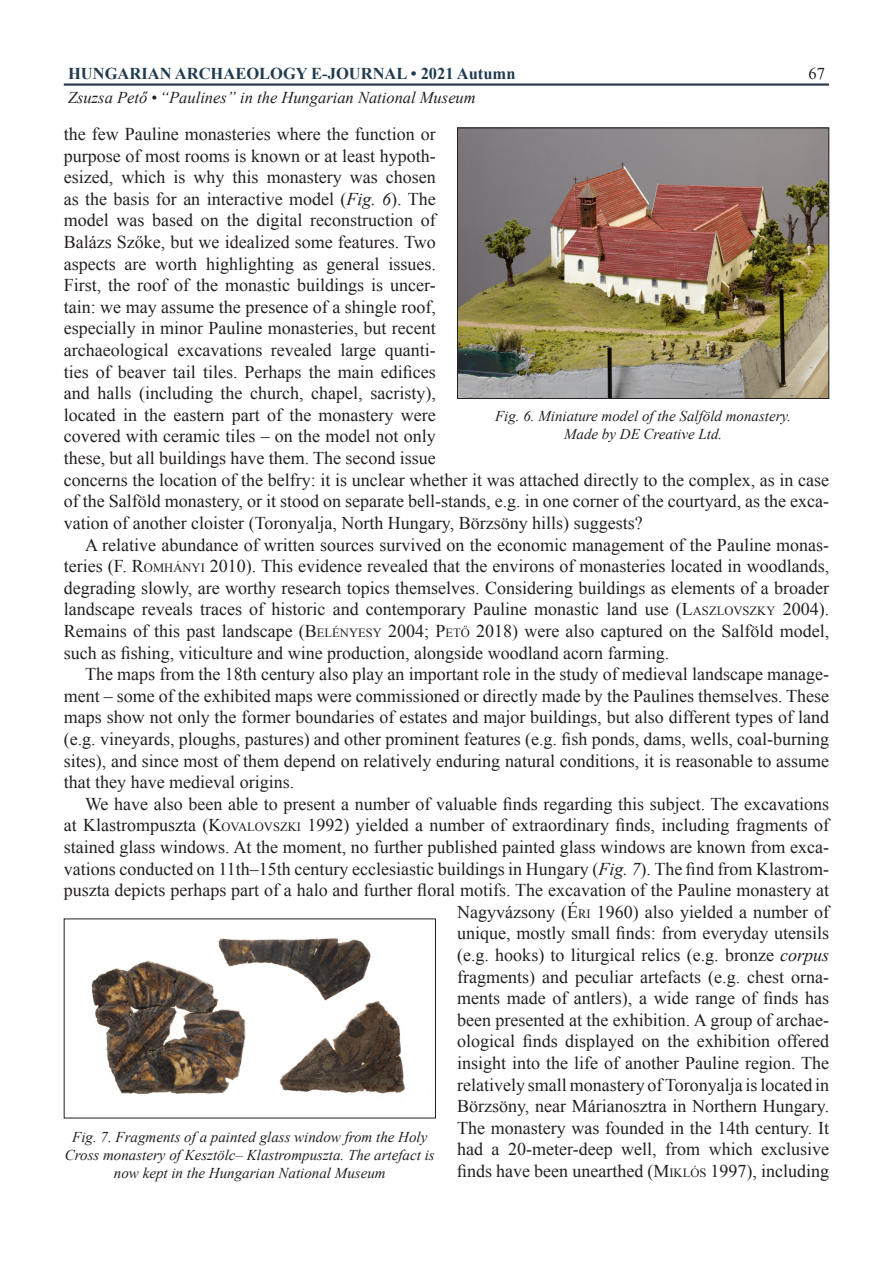
<style>
.page{position:relative;width:893px;height:1263px;background:#fff}
.page>*{position:absolute;margin:0;border:0;box-sizing:border-box;transform-origin:0 0}
.cikk_szoveg_print{font:18px/21.6px "Times New Roman";color:#231f20;text-align:justify}
.t1{font:italic 16.5px "Times New Roman";color:#231f20}
.t2{font:700 16.5px "Times New Roman";color:#213b4f}
.t3{font:16.5px "Times New Roman";color:#231f20}
.kepala{font:italic 15px/18px "Times New Roman";color:#231f20;text-align:center}
.s1{font-style:italic}
.s2{font-style:inherit}
.s3{font-size:12.6px}
</style>
<div class="page">
<hr style="left:64px;top:83px;width:765px;height:3px;background:#2d3d4d">
<img style="left:91px;top:938px;width:314px;height:156px">
<img style="left:459px;top:130px;width:368px;height:267px">
<div style="left:457px;top:128px;width:372px;height:271px;border:1px solid #231f20"></div>
<p class="t2" style="left:68px;top:62px;width:449px">HUNGARIAN ARCHAEOLOGY E-JOURNAL • 2021 Autumn</p>
<p class="t3" style="left:808px;top:62px;width:18px">67</p>
<p class="t1" style="left:68px;top:87px;width:409px">Zsuzsa Pető • “Paulines” in the Hungarian National Museum</p>
<p class="cikk_szoveg_print" style="left:64px;top:123px;width:767px;text-align:left">the few Pauline monasteries where the function or<br>purpose of most rooms is known or at least hypoth-<br>esized, which is why this monastery was chosen<br>as the basis for an interactive model (<span class="s1">Fig. 6</span>). The<br>model was based on the digital reconstruction of<br>Balázs Szőke, but we idealized some features. Two<br>aspects are worth highlighting as general issues.<br>First, the roof of the monastic buildings is uncer-<br>tain: we may assume the presence of a shingle roof,<br>especially in minor Pauline monasteries, but recent<br>archaeological excavations revealed large quanti-<br>ties of beaver tail tiles. Perhaps the main edifices<br>and halls (including the church, chapel, sacristy),<br>located in the eastern part of the monastery were<br>covered with ceramic tiles – on the model not only<br>these, but all buildings have them. The second issue<br>concerns the location of the belfry: it is unclear whether it was attached directly to the complex, as in case of the Salföld monastery, or it stood on separate bell-stands, e.g. in one corner of the courtyard, as the exca&shy;vation of another cloister (Toronyalja, North Hungary, Börzsöny hills) suggests?</p>
<p class="cikk_szoveg_print" style="left:64px;top:533px;width:767px;text-indent:21px">A relative abundance of written sources survived on the economic management of the Pauline monas&shy;teries (<span class="s2">F. R</span><span class="s3">OMHÁNYI</span> <span class="s2">2010</span>). This evidence revealed that the environs of monasteries located in woodlands, degrading slowly, are worthy research topics themselves. Considering buildings as elements of a broader landscape reveals traces of historic and contemporary Pauline monastic land use (<span class="s2">L</span><span class="s3">ASZLOVSZKY</span> <span class="s2">2004</span>).<br>Remains of this past landscape (<span class="s2">B</span><span class="s3">ELÉNYESY</span> <span class="s2">2004; P</span><span class="s3">ETŐ</span> <span class="s2">2018</span>) were also captured on the Salföld model, such as fishing, viticulture and wine production, alongside woodland acorn farming.</p>
<p class="cikk_szoveg_print" style="left:64px;top:663px;width:767px;text-indent:21px">The maps from the 18th century also play an important role in the study of medieval landscape manage&shy;ment – some of the exhibited maps were commissioned or directly made by the Paulines themselves. These maps show not only the former boundaries of estates and major buildings, but also different types of land (e.g. vineyards, ploughs, pastures) and other prominent features (e.g. fish ponds, dams, wells, coal-burning sites), and since most of them depend on relatively enduring natural conditions, it is reasonable to assume that they have medieval origins.</p>
<p class="cikk_szoveg_print" style="left:64px;top:793px;width:767px;text-align:right">We have also been able to present a number of valuable finds regarding this subject. The excavations<br>at Klastrompuszta (<span class="s2">K</span><span class="s3">OVALOVSZKI</span> 1992) yielded a number of extraordinary finds, including fragments of stained glass windows. At the moment, no further published painted glass windows are known from exca&shy;vations conducted on 11th–15th century ecclesiastic buildings in Hungary (<span class="s1">Fig. 7</span>). The find from Klastrom&shy;puszta depicts perhaps part of a halo and further floral motifs. The excavation of the Pauline monastery at Nagyvázsony (<span class="s2">É</span><span class="s3">RI</span> <span class="s2">1960</span>) also yielded a number of<br>unique, mostly small finds: from everyday utensils<br>(e.g. hooks) to liturgical relics (e.g. bronze <span class="s1">corpus<br></span>fragments) and peculiar artefacts (e.g. chest orna-<br>ments made of antlers), a wide range of finds has<br>been presented at the exhibition. A group of archae-<br>ological finds displayed on the exhibition offered<br>insight into the life of another Pauline region. The<br>relatively small monastery of Toronyalja is located in<br>Börzsöny, near Márianosztra in Northern Hungary.<br>The monastery was founded in the 14th century. It<br>had a 20-meter-deep well, from which exclusive<br>finds have been unearthed (<span class="s2">M</span><span class="s3">IKLÓS</span> <span class="s2">1997</span>), including</p>
<p class="kepala" style="left:495px;top:407px;width:298px">Fig. 6. Miniature model of the Salföld monastery.</p>
<p class="kepala" style="left:564px;top:425px;width:160px">Made by DE Creative Ltd.</p>
<p class="kepala" style="left:65px;top:1127px;width:371px">Fig. 7. Fragments of a painted glass window from the Holy<br>Cross monastery of Kesztölc– Klastrompuszta. The artefact is now kept in the Hungarian National Museum</p>
</div>
